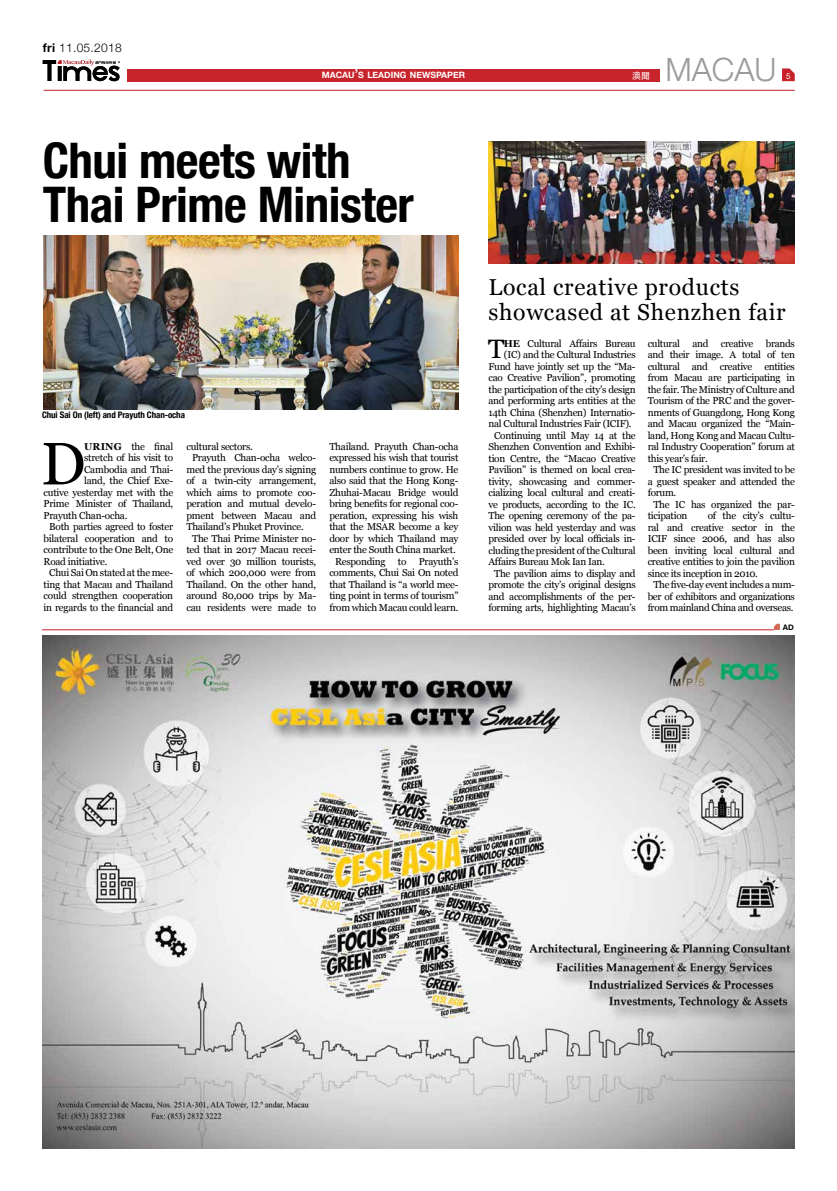
<style>
.page{position:relative;width:837px;height:1191px;background:#fff}
.page>*{position:absolute;margin:0;border:0;box-sizing:border-box;transform-origin:0 0}
.t1{font:59.8px "Georgia";color:#000}
.t2{font:700 condensed 49px/44px "Helvetica Neue";letter-spacing:-.01em;color:#000}
.t3{font:300 32px "Helvetica Neue";color:#999b9e}
.t4{font:26.6px "Georgia";color:#000}
.t5{font:23px/25px "Georgia";letter-spacing:.03em;color:#000}
.t6{font:300 12px "Helvetica Neue";letter-spacing:.025em;color:#000}
.t7{font:10px/11.5px "Georgia";letter-spacing:-.03em;color:#000;text-align:center}
.t8{font:700 condensed 9px "Helvetica Neue";letter-spacing:-.01em;color:#000}
.t9{font:9px "Adobe Heiti Std";color:#fff}
.t10{font:700 8.8px "Helvetica Neue";color:#fff}
.t11{font:8px "Helvetica Neue";color:#fff}
.t12{font:700 7.7px "Helvetica Neue";color:#000}
.s1{font-weight:700}
.s2{font-size:12.5px}
</style>
<div class="page">
<div style="left:127px;top:69px;width:532px;height:12px;background:#c7242b"></div>
<svg style="left:782px;top:68px;width:12px;height:13px"></svg>
<svg style="left:43px;top:59px;width:77px;height:22px"></svg>
<hr style="left:44px;top:90px;width:750px;height:1px;background:#c7212a">
<hr style="left:42px;top:629px;width:731px;height:1px;background:#c7212a">
<svg style="left:773px;top:624px;width:6px;height:6px"></svg>
<img style="left:43px;top:636px;width:751px;height:512px">
<img style="left:44px;top:236px;width:414px;height:173px">
<img style="left:488px;top:142px;width:306px;height:122px">
<p class="t6" style="left:43px;top:38px;width:81px"><span class="s1">fri</span> 11.05.2018</p>
<p class="t10" style="left:322px;top:68px;width:145px">MACAU<span class="s2">’</span>S LEADING NEWSPAPER</p>
<p class="t9" style="left:632px;top:70px;width:19px">澳聞</p>
<h3 class="t3" style="left:665px;top:44px;width:113px">MACAU</h3>
<p class="t11" style="left:786px;top:70px;width:6px">5</p>
<h2 class="t2" style="left:43px;top:135px;width:372px">Chui meets with<br>Thai Prime Minister</h2>
<p class="t8" style="left:42px;top:407px;width:144px">Chui Sai On (left) and Prayuth Chan-ocha</p>
<h1 class="t1" style="left:41px;top:420px;width:46px">D</h1>
<p class="t7" style="left:84px;top:440px;width:90px"><span class="s1">URING</span> the final</p>
<p class="t7" style="left:84px;top:452px;width:90px">stretch of his visit to</p>
<p class="t7" style="left:84px;top:463px;width:90px">Cambodia and Thai-</p>
<p class="t7" style="left:84px;top:475px;width:90px">land, the Chief Exe-</p>
<p class="t7" style="left:44px;top:486px;width:131px">cutive yesterday met with the</p>
<p class="t7" style="left:44px;top:498px;width:131px">Prime Minister of Thailand,</p>
<p class="t7" style="left:44px;top:509px;width:85px">Prayuth Chan-ocha.</p>
<p class="t7" style="left:49px;top:521px;width:125px">Both parties agreed to foster</p>
<p class="t7" style="left:44px;top:532px;width:131px">bilateral cooperation and to</p>
<p class="t7" style="left:44px;top:544px;width:131px">contribute to the One Belt, One</p>
<p class="t7" style="left:44px;top:555px;width:65px">Road initiative.</p>
<p class="t7" style="left:49px;top:567px;width:125px">Chui Sai On stated at the mee-</p>
<p class="t7" style="left:44px;top:578px;width:131px">ting that Macau and Thailand</p>
<p class="t7" style="left:44px;top:590px;width:131px">could strengthen cooperation</p>
<p class="t7" style="left:44px;top:601px;width:131px">in regards to the financial and</p>
<p class="t7" style="left:186px;top:440px;width:68px">cultural sectors.</p>
<p class="t7" style="left:192px;top:452px;width:125px">Prayuth Chan-ocha welco-</p>
<p class="t7" style="left:186px;top:463px;width:131px">med the previous day’s signing</p>
<p class="t7" style="left:186px;top:475px;width:131px">of a twin-city arrangement,</p>
<p class="t7" style="left:186px;top:486px;width:131px">which aims to promote coo-</p>
<p class="t7" style="left:186px;top:498px;width:131px">peration and mutual develo-</p>
<p class="t7" style="left:186px;top:509px;width:131px">pment between Macau and</p>
<p class="t7" style="left:186px;top:521px;width:119px">Thailand’s Phuket Province.</p>
<p class="t7" style="left:192px;top:532px;width:125px">The Thai Prime Minister no-</p>
<p class="t7" style="left:186px;top:544px;width:131px">ted that in 2017 Macau recei-</p>
<p class="t7" style="left:186px;top:555px;width:131px">ved over 30 million tourists,</p>
<p class="t7" style="left:186px;top:567px;width:131px">of which 200,000 were from</p>
<p class="t7" style="left:186px;top:578px;width:131px">Thailand. On the other hand,</p>
<p class="t7" style="left:186px;top:590px;width:131px">around 80,000 trips by Ma-</p>
<p class="t7" style="left:186px;top:601px;width:131px">cau residents were made to</p>
<p class="t7" style="left:329px;top:440px;width:131px">Thailand. Prayuth Chan-ocha expressed his wish that tourist numbers continue to grow. He also said that the Hong Kong-<br>Zhuhai-Macau Bridge would bring benefits for regional coo&shy;peration, expressing his wish that the MSAR become a key door by which Thailand may enter the South China market.<br>Responding to Prayuth’s comments, Chui Sai On noted that Thailand is “a world mee&shy;ting point in terms of tourism” from which Macau could learn.</p>
<h3 class="t5" style="left:488px;top:274px;width:298px">Local creative products showcased at Shenzhen fair</h3>
<h3 class="t4" style="left:488px;top:329px;width:18px">T</h3>
<p class="t7" style="left:504px;top:337px;width:133px"><span class="s1">HE</span> Cultural Affairs Bureau</p>
<p class="t7" style="left:504px;top:348px;width:133px">(IC) and the Cultural Industries</p>
<p class="t7" style="left:488px;top:360px;width:149px">Fund have jointly set up the “Ma-</p>
<p class="t7" style="left:488px;top:371px;width:149px">cao Creative Pavilion”, promoting</p>
<p class="t7" style="left:488px;top:383px;width:149px">the participation of the city’s design</p>
<p class="t7" style="left:488px;top:394px;width:149px">and performing arts entities at the</p>
<p class="t7" style="left:488px;top:406px;width:149px">14th China (Shenzhen) Internatio-</p>
<p class="t7" style="left:488px;top:417px;width:144px">nal Cultural Industries Fair (ICIF).</p>
<p class="t7" style="left:494px;top:429px;width:143px">Continuing until May 14 at the</p>
<p class="t7" style="left:488px;top:440px;width:149px">Shenzhen Convention and Exhibi-</p>
<p class="t7" style="left:488px;top:452px;width:149px">tion Centre, the “Macao Creative</p>
<p class="t7" style="left:488px;top:463px;width:149px">Pavilion” is themed on local crea-</p>
<p class="t7" style="left:488px;top:475px;width:149px">tivity, showcasing and commer-</p>
<p class="t7" style="left:488px;top:486px;width:149px">cializing local cultural and creati-</p>
<p class="t7" style="left:488px;top:498px;width:149px">ve products, according to the IC.</p>
<p class="t7" style="left:488px;top:509px;width:149px">The opening ceremony of the pa-</p>
<p class="t7" style="left:488px;top:521px;width:149px">vilion was held yesterday and was</p>
<p class="t7" style="left:488px;top:532px;width:149px">presided over by local officials in-</p>
<p class="t7" style="left:488px;top:544px;width:149px">cluding the president of the Cultural</p>
<p class="t7" style="left:488px;top:555px;width:118px">Affairs Bureau Mok Ian Ian.</p>
<p class="t7" style="left:494px;top:567px;width:143px">The pavilion aims to display and</p>
<p class="t7" style="left:488px;top:578px;width:149px">promote the city’s original designs</p>
<p class="t7" style="left:488px;top:590px;width:149px">and accomplishments of the per-</p>
<p class="t7" style="left:488px;top:601px;width:149px">forming arts, highlighting Macau’s</p>
<p class="t7" style="left:647px;top:337px;width:149px">cultural and creative brands</p>
<p class="t7" style="left:647px;top:348px;width:149px">and their image. A total of ten</p>
<p class="t7" style="left:647px;top:360px;width:149px">cultural and creative entities</p>
<p class="t7" style="left:647px;top:371px;width:149px">from Macau are participating in</p>
<p class="t7" style="left:647px;top:383px;width:149px">the fair. The Ministry of Culture and</p>
<p class="t7" style="left:647px;top:394px;width:149px">Tourism of the PRC and the gover-</p>
<p class="t7" style="left:647px;top:406px;width:149px">nments of Guangdong, Hong Kong</p>
<p class="t7" style="left:647px;top:417px;width:149px">and Macau organized the “Main-</p>
<p class="t7" style="left:647px;top:429px;width:149px">land, Hong Kong and Macau Cultu-</p>
<p class="t7" style="left:647px;top:440px;width:149px">ral Industry Cooperation” forum at</p>
<p class="t7" style="left:647px;top:452px;width:62px">this year’s fair.</p>
<p class="t7" style="left:653px;top:463px;width:143px">The IC president was invited to be</p>
<p class="t7" style="left:647px;top:475px;width:149px">a guest speaker and attended the</p>
<p class="t7" style="left:647px;top:486px;width:30px">forum.</p>
<p class="t7" style="left:653px;top:498px;width:143px">The IC has organized the par-</p>
<p class="t7" style="left:647px;top:509px;width:41px">ticipation</p>
<p class="t7" style="left:707px;top:509px;width:89px">of the city’s cultu-</p>
<p class="t7" style="left:647px;top:521px;width:149px">ral and creative sector in the</p>
<p class="t7" style="left:647px;top:532px;width:149px">ICIF since 2006, and has also</p>
<p class="t7" style="left:647px;top:544px;width:149px">been inviting local cultural and</p>
<p class="t7" style="left:647px;top:555px;width:149px">creative entities to join the pavilion</p>
<p class="t7" style="left:647px;top:567px;width:112px">since its inception in 2010.</p>
<p class="t7" style="left:653px;top:578px;width:143px">The five-day event includes a num-</p>
<p class="t7" style="left:647px;top:590px;width:149px">ber of exhibitors and organizations</p>
<p class="t7" style="left:647px;top:601px;width:147px">from mainland China and overseas.</p>
<p class="t12" style="left:782px;top:621px;width:12px">AD</p>
</div>
